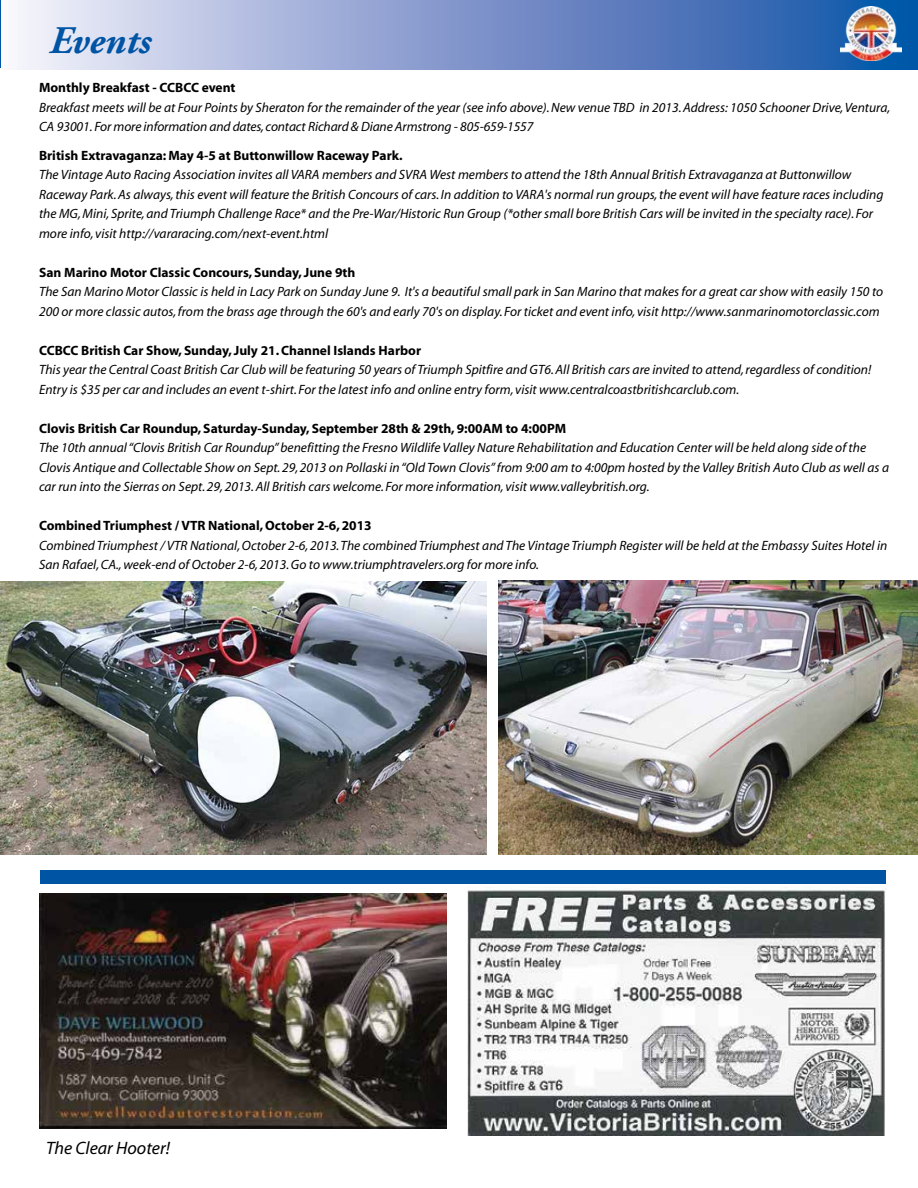
<style>
.page{position:relative;width:918px;height:1188px;background:#fff}
.page>*{position:absolute;margin:0;border:0;box-sizing:border-box;transform-origin:0 0}
.t1{font:italic 700 39px "Adobe Garamond Pro";color:#0054a4}
.t2{font:italic 18px "Myriad";color:#000}
.t3{font:italic 13.5px/19.5px "Myriad";color:#000}
.t4{font:700 13.5px "Myriad";color:#000}
</style>
<div class="page">
<div style="left:0;top:0;width:918px;height:69px;background:linear-gradient(to right,#f7ecf9,#0c4ca4)"></div>
<img style="left:841px;top:7px;width:60px;height:54px">
<img style="left:468px;top:890px;width:418px;height:245px">
<img style="left:40px;top:893px;width:407px;height:236px">
<div style="left:40px;top:870px;width:845px;height:13px;background:#0054a4"></div>
<img style="left:0;top:581px;width:486px;height:274px">
<img style="left:499px;top:581px;width:419px;height:274px">
<hr style="left:0;top:0;width:1px;height:68px;background:#0057a8">
<h1 class="t1" style="left:49px;top:19px;width:103px">Events</h1>
<p class="t4" style="left:39px;top:81px;width:198px">Monthly Breakfast - CCBCC event</p>
<p class="t3" style="left:39px;top:98px;width:853px">Breakfast meets will be at Four Points by Sheraton for the remainder of the year (see info above). New venue TBD in 2013. Address: 1050 Schooner Drive, Ventura,<br>CA 93001. For more information and dates, contact Richard &amp; Diane Armstrong - 805-659-1557</p>
<p class="t4" style="left:39px;top:148px;width:365px">British Extravaganza: May 4-5 at Buttonwillow Raceway Park.</p>
<p class="t3" style="left:39px;top:165px;width:846px">The Vintage Auto Racing Association invites all VARA members and SVRA West members to attend the 18th Annual British Extravaganza at Buttonwillow Raceway Park. As always, this event will feature the British Concours of cars. In addition to VARA's normal run groups, the event will have feature races including the MG, Mini, Sprite, and Triumph Challenge Race* and the Pre-War/Historic Run Group (*other small bore British Cars will be invited in the specialty race). For more info, visit http://vararacing.com/next-event.html</p>
<p class="t4" style="left:39px;top:265px;width:318px">San Marino Motor Classic Concours, Sunday, June 9th</p>
<p class="t3" style="left:39px;top:282px;width:846px">The San Marino Motor Classic is held in Lacy Park on Sunday June 9. It's a beautiful small park in San Marino that makes for a great car show with easily 150 to<br>200 or more classic autos, from the brass age through the 60's and early 70's on display. For ticket and event info, visit http://www.sanmarinomotorclassic.com</p>
<p class="t4" style="left:39px;top:343px;width:384px">CCBCC British Car Show, Sunday, July 21. Channel Islands Harbor</p>
<p class="t3" style="left:39px;top:360px;width:834px">This year the Central Coast British Car Club will be featuring 50 years of Triumph Spitfire and GT6. All British cars are invited to attend, regardless of condition!<br>Entry is $35 per car and includes an event t-shirt. For the latest info and online entry form, visit www.centralcoastbritishcarclub.com.</p>
<p class="t4" style="left:39px;top:421px;width:529px">Clovis British Car Roundup, Saturday-Sunday, September 28th &amp; 29th, 9:00AM to 4:00PM</p>
<p class="t3" style="left:39px;top:438px;width:852px">The 10th annual “Clovis British Car Roundup” benefitting the Fresno Wildlife Valley Nature Rehabilitation and Education Center will be held along side of the<br>Clovis Antique and Collectable Show on Sept. 29, 2013 on Pollaski in “Old Town Clovis” from 9:00 am to 4:00pm hosted by the Valley British Auto Club as well as a car run into the Sierras on Sept. 29, 2013. All British cars welcome. For more information, visit www.valleybritish.org.</p>
<p class="t4" style="left:39px;top:519px;width:334px">Combined Triumphest / VTR National, October 2-6, 2013</p>
<p class="t3" style="left:39px;top:536px;width:850px">Combined Triumphest / VTR National, October 2-6, 2013. The combined Triumphest and The Vintage Triumph Register will be held at the Embassy Suites Hotel in<br>San Rafael, CA., week-end of October 2-6, 2013. Go to www.triumphtravelers.org for more info.</p>
<h2 class="t2" style="left:46px;top:1139px;width:125px">The Clear Hooter!</h2>
</div>
